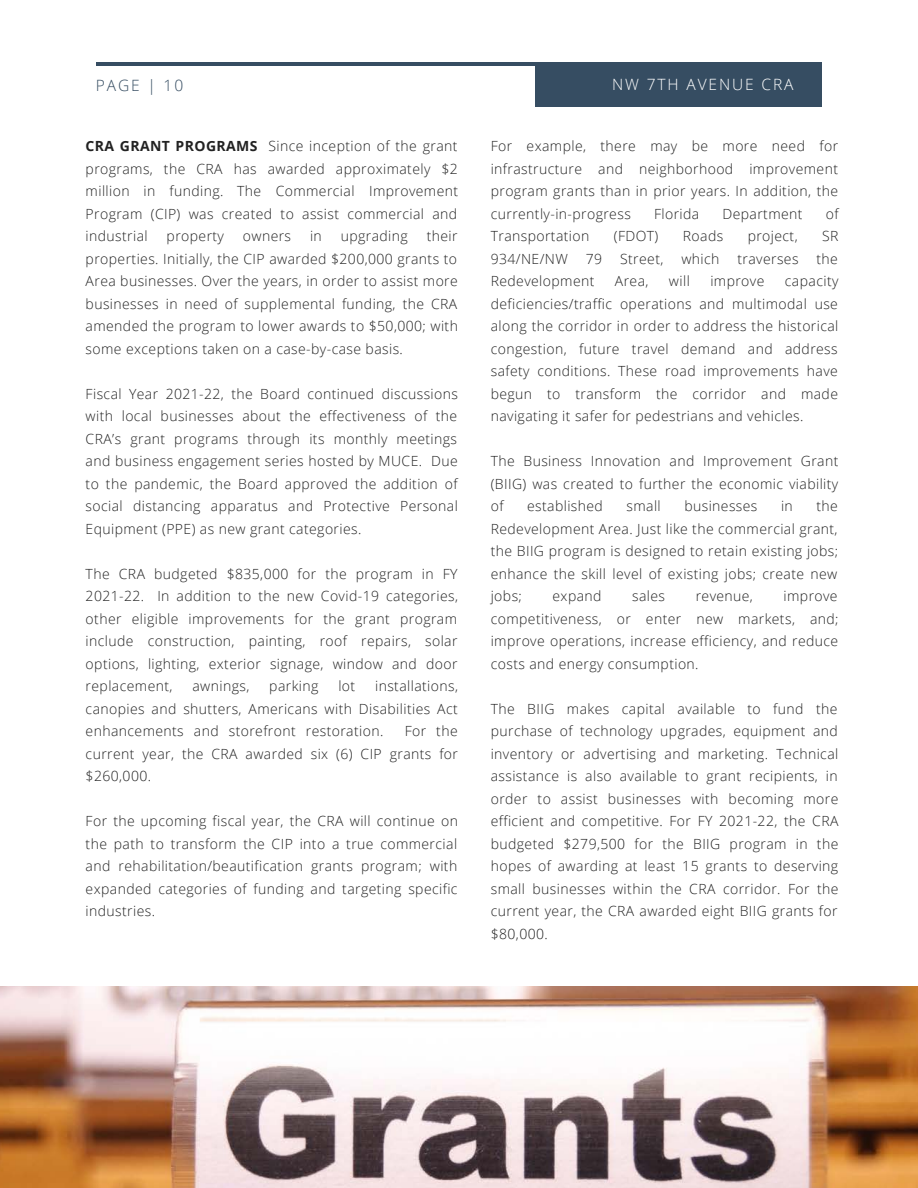
<style>
.page{position:relative;width:918px;height:1188px;background:#fff}
.page>*{position:absolute;margin:0;border:0;box-sizing:border-box;transform-origin:0 0}
.t1{font:300 15.6px "Open Sans";letter-spacing:.12em;color:#fff}
.t2{font:300 15.6px "Open Sans";letter-spacing:.12em;color:#364d62}
.t3{font:300 13.95px/22.5px "Open Sans";letter-spacing:.03em;color:#222;text-align:justify}
.s1{font-weight:700}
</style>
<div class="page">
<hr style="left:96px;top:62px;width:726px;height:4px;background:#364d62">
<div style="left:535px;top:62px;width:287px;height:44px;background:#364d62"></div>
<img style="left:0;top:987px;width:918px;height:201px">
<p class="t2" style="left:96px;top:74px;width:89px">PAGE | 10</p>
<p class="t1" style="left:612px;top:73px;width:183px">NW 7TH AVENUE CRA</p>
<p class="t3" style="left:86px;top:134px;width:374px"><span class="s1">CRA GRANT PROGRAMS</span> Since inception of the grant programs, the CRA has awarded approximately $2 million in funding. The Commercial Improvement Program (CIP) was created to assist commercial and industrial</p>
<p class="t3" style="left:86px;top:224px;width:374px;text-indent:341px">their properties. Initially, the CIP awarded $200,000 grants to Area businesses. Over the years, in order to assist more businesses in need of supplemental funding, the CRA amended the program to lower awards to $50,000; with some exceptions taken on a case-by-case basis.</p>
<p class="t3" style="left:86px;top:382px;width:374px">Fiscal Year 2021-22, the Board continued discussions with local businesses about the effectiveness of the CRA’s grant programs through its monthly meetings and business engagement series hosted by MUCE. Due to the pandemic, the Board approved the addition of social distancing apparatus and Protective Personal Equipment (PPE) as new grant categories.</p>
<p class="t3" style="left:86px;top:562px;width:374px">The CRA budgeted $835,000 for the program in FY 2021-22. In addition to the new Covid-19 categories, other eligible improvements for the grant program include construction, painting, roof repairs, solar options, lighting, exterior signage, window and door replacement,</p>
<p class="t3" style="left:167px;top:224px;width:59px">property</p>
<p class="t3" style="left:243px;top:224px;width:50px">owners</p>
<p class="t3" style="left:310px;top:224px;width:13px">in</p>
<p class="t3" style="left:341px;top:224px;width:69px">upgrading</p>
<p class="t3" style="left:86px;top:674px;width:374px;text-indent:289px">installations, canopies and shutters, Americans with Disabilities Act enhancements and storefront restoration.</p>
<p class="t3" style="left:192px;top:674px;width:58px">awnings,</p>
<p class="t3" style="left:269px;top:674px;width:51px">parking</p>
<p class="t3" style="left:338px;top:674px;width:18px">lot</p>
<p class="t3" style="left:86px;top:719px;width:374px;text-indent:319px">For the current year, the CRA awarded six (6) CIP grants for $260,000.</p>
<p class="t3" style="left:86px;top:809px;width:374px">For the upcoming fiscal year, the CRA will continue on the path to transform the CIP into a true commercial and rehabilitation/beautification grants program; with expanded categories of funding and targeting specific industries.</p>
<p class="t3" style="left:491px;top:134px;width:349px">For example, there may be more need for infrastructure and neighborhood improvement program grants than in prior years. In addition, the currently-in-progress</p>
<p class="t3" style="left:654px;top:202px;width:47px">Florida</p>
<p class="t3" style="left:722px;top:202px;width:82px">Department</p>
<p class="t3" style="left:826px;top:202px;width:14px">of</p>
<p class="t3" style="left:491px;top:224px;width:100px">Transportation</p>
<p class="t3" style="left:614px;top:224px;width:46px">(FDOT)</p>
<p class="t3" style="left:683px;top:224px;width:42px">Roads</p>
<p class="t3" style="left:748px;top:224px;width:52px">project,</p>
<p class="t3" style="left:822px;top:224px;width:18px">SR</p>
<p class="t3" style="left:491px;top:247px;width:79px">934/NE/NW</p>
<p class="t3" style="left:586px;top:247px;width:18px">79</p>
<p class="t3" style="left:620px;top:247px;width:45px">Street,</p>
<p class="t3" style="left:681px;top:247px;width:40px">which</p>
<p class="t3" style="left:737px;top:247px;width:63px">traverses</p>
<p class="t3" style="left:816px;top:247px;width:23px">the</p>
<p class="t3" style="left:491px;top:269px;width:105px">Redevelopment</p>
<p class="t3" style="left:615px;top:269px;width:35px">Area,</p>
<p class="t3" style="left:669px;top:269px;width:22px">will</p>
<p class="t3" style="left:710px;top:269px;width:56px">improve</p>
<p class="t3" style="left:491px;top:269px;width:349px;text-indent:294px">capacity deficiencies/traffic operations and multimodal use along the corridor in order to address the historical congestion, future travel demand and address safety conditions. These road improvements have begun to transform the corridor and made navigating it safer for pedestrians and vehicles.</p>
<p class="t3" style="left:491px;top:449px;width:349px">The Business Innovation and Improvement Grant (BIIG) was created to further the economic viability of</p>
<p class="t3" style="left:491px;top:494px;width:349px;text-indent:326px">the Redevelopment Area. Just like the commercial grant, the BIIG program is designed to retain existing jobs; enhance the skill level of existing jobs; create new jobs;</p>
<p class="t3" style="left:527px;top:494px;width:77px">established</p>
<p class="t3" style="left:627px;top:494px;width:36px">small</p>
<p class="t3" style="left:684px;top:494px;width:75px">businesses</p>
<p class="t3" style="left:781px;top:494px;width:13px">in</p>
<p class="t3" style="left:553px;top:584px;width:51px">expand</p>
<p class="t3" style="left:632px;top:584px;width:34px">sales</p>
<p class="t3" style="left:696px;top:584px;width:59px">revenue,</p>
<p class="t3" style="left:491px;top:584px;width:349px;text-indent:293px">improve competitiveness, or enter new markets, and; improve operations, increase efficiency, and reduce costs and energy consumption.</p>
<p class="t3" style="left:491px;top:697px;width:349px">The BIIG makes capital available to fund the purchase of technology upgrades, equipment and inventory or advertising and marketing. Technical assistance is also available to grant recipients, in order to assist businesses with becoming more efficient and competitive. For FY 2021-22, the CRA budgeted $279,500 for the BIIG program in the hopes of awarding at least 15 grants to deserving small businesses within the CRA corridor. For the current year, the CRA awarded eight BIIG grants for $80,000.</p>
</div>
